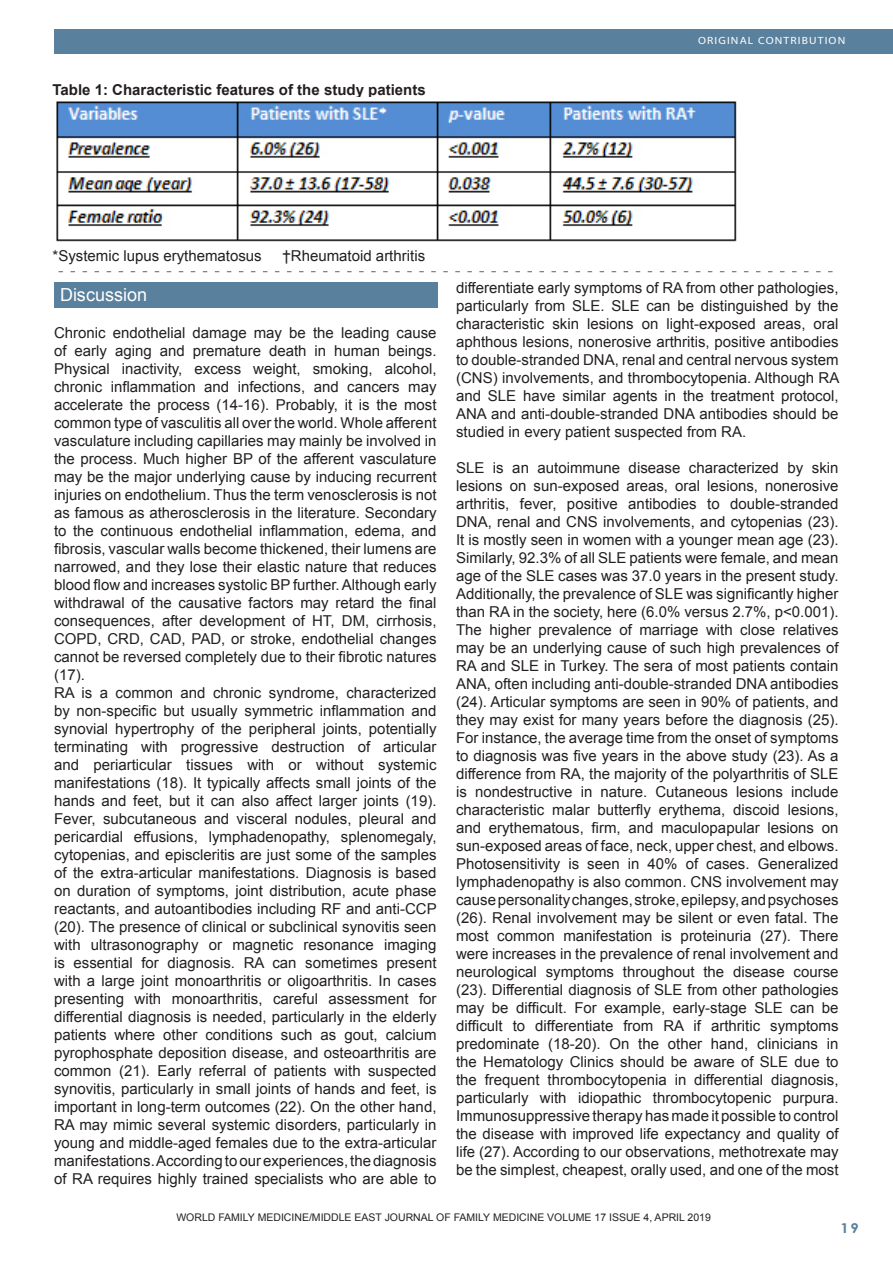
<style>
.page{position:relative;width:893px;height:1263px;background:#fff}
.page>*{position:absolute;margin:0;border:0;box-sizing:border-box;transform-origin:0 0}
.Footnote_Text{font:18px "Arial";color:#fff}
.Footnote_Text-2{font:15px/18px "Arial";color:#231f20;text-align:justify}
.Footnote_Text-3{font:700 15px "Arial";color:#231f20}
.t1{font:700 13.5px "Century Gothic";color:#59809c;scale:1.1 1}
.Footnote_Text-4{font:10.5px "Arial";color:#231f20}
.t2{font:10.5px "Myriad";letter-spacing:.1em;color:#fff;scale:1.1 1}
</style>
<div class="page">
<div style="left:54px;top:30px;width:839px;height:24px;background:#59809c"></div>
<svg style="left:58px;top:271px;width:774px;height:1px"></svg>
<img style="left:56px;top:101px;width:681px;height:141px">
<div style="left:54px;top:282px;width:383px;height:26px;background:#59809c"></div>
<p class="Footnote_Text-3" style="left:52px;top:80px;width:375px">Table 1: Characteristic features of the study patients</p>
<p class="t2" style="left:698px;top:35px;width:135px">ORIGINAL CONTRIBUTION</p>
<p class="Footnote_Text-2" style="left:52px;top:247px;width:211px">*Systemic lupus erythematosus</p>
<p class="Footnote_Text-2" style="left:283px;top:247px;width:144px">†Rheumatoid arthritis</p>
<p class="Footnote_Text" style="left:60px;top:283px;width:89px">Discussion</p>
<p class="Footnote_Text-2" style="left:54px;top:323px;width:384px">Chronic endothelial damage may be the leading cause of early aging and premature death in human beings.<br>Physical inactivity, excess weight, smoking, alcohol, chronic inflammation and infections, and cancers may accelerate the process (14-16). Probably, it is the most common type of vasculitis all over the world. Whole afferent vasculature including capillaries may mainly be involved in the process. Much higher BP of the afferent vasculature may be the major underlying cause by inducing recurrent injuries on endothelium. Thus the term venosclerosis is not as famous as atherosclerosis in the literature. Secondary to the continuous endothelial inflammation, edema, and fibrosis, vascular walls become thickened, their lumens are narrowed, and they lose their elastic nature that reduces blood flow and increases systolic BP further. Although early withdrawal of the causative factors may retard the final consequences, after development of HT, DM, cirrhosis, COPD, CRD, CAD, PAD, or stroke, endothelial changes cannot be reversed completely due to their fibrotic natures (17).</p>
<p class="Footnote_Text-2" style="left:54px;top:683px;width:384px">RA is a common and chronic syndrome, characterized by non-specific but usually symmetric inflammation and synovial hypertrophy of the peripheral joints, potentially terminating with progressive destruction of articular and periarticular tissues with or without systemic manifestations (18). It typically affects small joints of the hands and feet, but it can also affect larger joints (19).<br>Fever, subcutaneous and visceral nodules, pleural and pericardial effusions, lymphadenopathy, splenomegaly, cytopenias, and episcleritis are just some of the samples of the extra-articular manifestations. Diagnosis is based on duration of symptoms, joint distribution, acute phase reactants, and autoantibodies including RF and anti-CCP (20). The presence of clinical or subclinical synovitis seen with ultrasonography or magnetic resonance imaging is essential for diagnosis. RA can sometimes present with a large joint monoarthritis or oligoarthritis. In cases presenting with monoarthritis, careful assessment for differential diagnosis is needed, particularly in the elderly patients where other conditions such as gout, calcium pyrophosphate deposition disease, and osteoarthritis are common (21). Early referral of patients with suspected synovitis, particularly in small joints of hands and feet, is important in long-term outcomes (22). On the other hand, RA may mimic several systemic disorders, particularly in young and middle-aged females due to the extra-articular manifestations. According to our experiences, the diagnosis of RA requires highly trained specialists who are able to</p>
<p class="Footnote_Text-2" style="left:456px;top:279px;width:385px">differentiate early symptoms of RA from other pathologies, particularly from SLE. SLE can be distinguished by the characteristic skin lesions on light-exposed areas, oral aphthous lesions, nonerosive arthritis, positive antibodies to double-stranded DNA, renal and central nervous system (CNS) involvements, and thrombocytopenia. Although RA and SLE have similar agents in the treatment protocol, ANA and anti-double-stranded DNA antibodies should be studied in every patient suspected from RA.</p>
<p class="Footnote_Text-2" style="left:456px;top:459px;width:384px">SLE is an autoimmune disease characterized by skin lesions on sun-exposed areas, oral lesions, nonerosive arthritis, fever, positive antibodies to double-stranded DNA, renal and CNS involvements, and cytopenias (23).<br>It is mostly seen in women with a younger mean age (23).<br>Similarly, 92.3% of all SLE patients were female, and mean age of the SLE cases was 37.0 years in the present study.<br>Additionally, the prevalence of SLE was significantly higher than RA in the society, here (6.0% versus 2.7%, p&lt;0.001).<br>The higher prevalence of marriage with close relatives may be an underlying cause of such high prevalences of RA and SLE in Turkey. The sera of most patients contain ANA, often including anti-double-stranded DNA antibodies (24). Articular symptoms are seen in 90% of patients, and they may exist for many years before the diagnosis (25).<br>For instance, the average time from the onset of symptoms to diagnosis was five years in the above study (23). As a difference from RA, the majority of the polyarthritis of SLE is nondestructive in nature. Cutaneous lesions include characteristic malar butterfly erythema, discoid lesions, and erythematous, firm, and maculopapular lesions on sun-exposed areas of face, neck, upper chest, and elbows.<br>Photosensitivity is seen in 40% of cases. Generalized lymphadenopathy is also common. CNS involvement may cause personality changes, stroke, epilepsy, and psychoses (26). Renal involvement may be silent or even fatal. The most common manifestation is proteinuria (27). There were increases in the prevalence of renal involvement and neurological symptoms throughout the disease course (23). Differential diagnosis of SLE from other pathologies may be difficult. For example, early-stage SLE can be difficult to differentiate from RA if arthritic symptoms predominate (18-20). On the other hand, clinicians in the Hematology Clinics should be aware of SLE due to the frequent thrombocytopenia in differential diagnosis, particularly with idiopathic thrombocytopenic purpura.<br>Immunosuppressive therapy has made it possible to control the disease with improved life expectancy and quality of life (27). According to our observations, methotrexate may be the simplest, cheapest, orally used, and one of the most</p>
<p class="Footnote_Text-4" style="left:176px;top:1211px;width:536px">WORLD FAMILY MEDICINE/MIDDLE EAST JOURNAL OF FAMILY MEDICINE VOLUME 17 ISSUE 4, APRIL 2019</p>
<p class="Footnote_Text-4" style="left:157px;top:1214px;width:578px">WORLD FAMILY MEDICINE/MIDDLE EAST JOURNAL OF FAMILY MEDICINE VOLUME 15 ISSUE 10, DECEMBER 20177</p>
<p class="t1" style="left:840px;top:1218px;width:18px">19</p>
</div>
